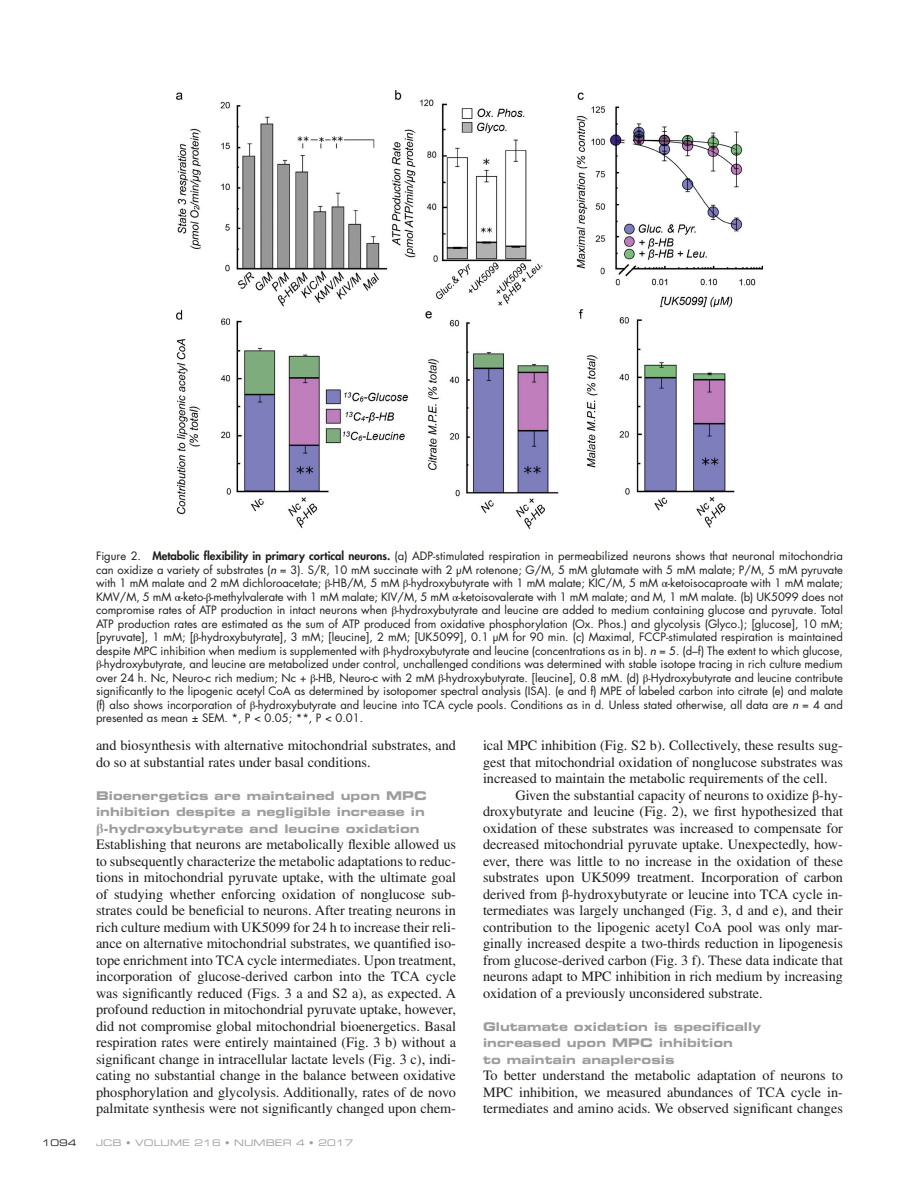
<style>
.page{position:relative;width:918px;height:1188px;background:#fff}
.page>*{position:absolute;margin:0;border:0;box-sizing:border-box;transform-origin:0 0}
.t1{font:14.25px/16.5px "Times LT Std";color:#1d1d1b;text-align:justify}
.t2{font:12px/16.5px "Eurostile LT Std Bold Ex 2";letter-spacing:.005em;color:#9d9d9d}
.t3{font:11.25px/13.5px "Futura Std";color:#1d1d1b;text-align:justify}
.t4{font:9px "Eurostile LT Std Ex 2";letter-spacing:.01em;color:#9d9d9d}
.t5{font:9px "Eurostile LT Std Ex 2";color:#1d1d1b}
.s1{font-weight:800}
.s2{font-weight:500;font-style:italic}
.s3{font-family:"STIX General"}
.s4{font-family:"STIX General";font-weight:700;font-size:13.5px}
</style>
<div class="page">
<img style="left:176px;top:90px;width:587px;height:439px">
<p class="t3" style="left:96px;top:550px;width:749px">Figure 2. <span class="s1">Metabolic flexibility in primary cortical neurons.</span> (a) ADP-stimulated respiration in permeabilized neurons shows that neuronal mitochondria can oxidize a variety of substrates (<span class="s2">n</span> = 3). S/R, 10 mM succinate with 2 µM rotenone; G/M, 5 mM glutamate with 5 mM malate; P/M, 5 mM pyruvate with 1 mM malate and 2 mM dichloroacetate; <span class="s3">β</span>-HB/M, 5 mM <span class="s3">β</span>-hydroxybutyrate with 1 mM malate; KIC/M, 5 mM <span class="s3">α</span>-ketoisocaproate with 1 mM malate; KMV/M, 5 mM <span class="s3">α</span>-keto-<span class="s3">β</span>-methylvalerate with 1 mM malate; KIV/M, 5 mM <span class="s3">α</span>-ketoisovalerate with 1 mM malate; and M, 1 mM malate. (b) UK5099 does not compromise rates of ATP production in intact neurons when <span class="s3">β</span>-hydroxybutyrate and leucine are added to medium containing glucose and pyruvate. Total ATP production rates are estimated as the sum of ATP produced from oxidative phosphorylation (Ox. Phos.) and glycolysis (Glyco.); [glucose], 10 mM; [pyruvate], 1 mM; [<span class="s3">β</span>-hydroxybutyrate], 3 mM; [leucine], 2 mM; [UK5099], 0.1 µM for 90 min. (c) Maximal, FCCP-stimulated respiration is maintained despite MPC inhibition when medium is supplemented with <span class="s3">β</span>-hydroxybutyrate and leucine (concentrations as in b). <span class="s2">n</span> = 5. (d–f) The extent to which glucose, <span class="s3">β</span>-hydroxybutyrate, and leucine are metabolized under control, unchallenged conditions was determined with stable isotope tracing in rich culture medium over 24 h. Nc, Neuro-c rich medium; Nc + <span class="s3">β</span>-HB, Neuro-c with 2 mM <span class="s3">β</span>-hydroxybutyrate. [leucine], 0.8 mM. (d) <span class="s3">β</span>-Hydroxybutyrate and leucine contribute significantly to the lipogenic acetyl CoA as determined by isotopomer spectral analysis (ISA). (e and f) MPE of labeled carbon into citrate (e) and malate (f) also shows incorporation of <span class="s3">β</span>-hydroxybutyrate and leucine into TCA cycle pools. Conditions as in d. Unless stated otherwise, all data are <span class="s2">n</span> = 4 and presented as mean ± SEM. *, P &lt; 0.05; **, P &lt; 0.01.</p>
<p class="t1" style="left:96px;top:737px;width:362px">and biosynthesis with alternative mitochondrial substrates, and do so at substantial rates under basal conditions.</p>
<p class="t2" style="left:96px;top:787px;width:332px">Bioenergetics are maintained upon MPC inhibition despite a negligible increase in <span class="s4">β</span>-hydroxybutyrate and leucine oxidation</p>
<p class="t1" style="left:96px;top:836px;width:362px">Establishing that neurons are metabolically flexible allowed us to subsequently characterize the metabolic adaptations to reduc&shy;tions in mitochondrial pyruvate uptake, with the ultimate goal of studying whether enforcing oxidation of nonglucose sub&shy;strates could be beneficial to neurons. After treating neurons in rich culture medium with UK5099 for 24 h to increase their reli&shy;ance on alternative mitochondrial substrates, we quantified iso&shy;tope enrichment into TCA cycle intermediates. Upon treatment, incorporation of glucose-derived carbon into the TCA cycle was significantly reduced (Figs. 3 a and S2 a), as expected. A profound reduction in mitochondrial pyruvate uptake, however, did not compromise global mitochondrial bioenergetics. Basal respiration rates were entirely maintained (Fig. 3 b) without a significant change in intracellular lactate levels (Fig. 3 c), indi&shy;cating no substantial change in the balance between oxidative phosphorylation and glycolysis. Additionally, rates of de novo palmitate synthesis were not significantly changed upon chem-</p>
<p class="t5" style="left:42px;top:1136px;width:36px">1094</p>
<p class="t4" style="left:96px;top:1136px;width:259px">JCB • VOLUME 216 • NUMBER 4 • 2017</p>
<p class="t1" style="left:483px;top:737px;width:362px">ical MPC inhibition (Fig. S2 b). Collectively, these results sug&shy;gest that mitochondrial oxidation of nonglucose substrates was increased to maintain the metabolic requirements of the cell.</p>
<p class="t1" style="left:483px;top:786px;width:362px;text-indent:32px">Given the substantial capacity of neurons to oxidize <span class="s3">β</span>-hy&shy;droxybutyrate and leucine (Fig. 2), we first hypothesized that oxidation of these substrates was increased to compensate for decreased mitochondrial pyruvate uptake. Unexpectedly, how&shy;ever, there was little to no increase in the oxidation of these substrates upon UK5099 treatment. Incorporation of carbon derived from <span class="s3">β</span>-hydroxybutyrate or leucine into TCA cycle in&shy;termediates was largely unchanged (Fig. 3, d and e), and their contribution to the lipogenic acetyl CoA pool was only mar&shy;ginally increased despite a two-thirds reduction in lipogenesis from glucose-derived carbon (Fig. 3 f). These data indicate that neurons adapt to MPC inhibition in rich medium by increasing oxidation of a previously unconsidered substrate.</p>
<p class="t2" style="left:483px;top:1018px;width:279px">Glutamate oxidation is specifically increased upon MPC inhibition<br>to maintain anaplerosis</p>
<p class="t1" style="left:483px;top:1067px;width:361px">To better understand the metabolic adaptation of neurons to MPC inhibition, we measured abundances of TCA cycle in&shy;termediates and amino acids. We observed significant changes</p>
</div>
